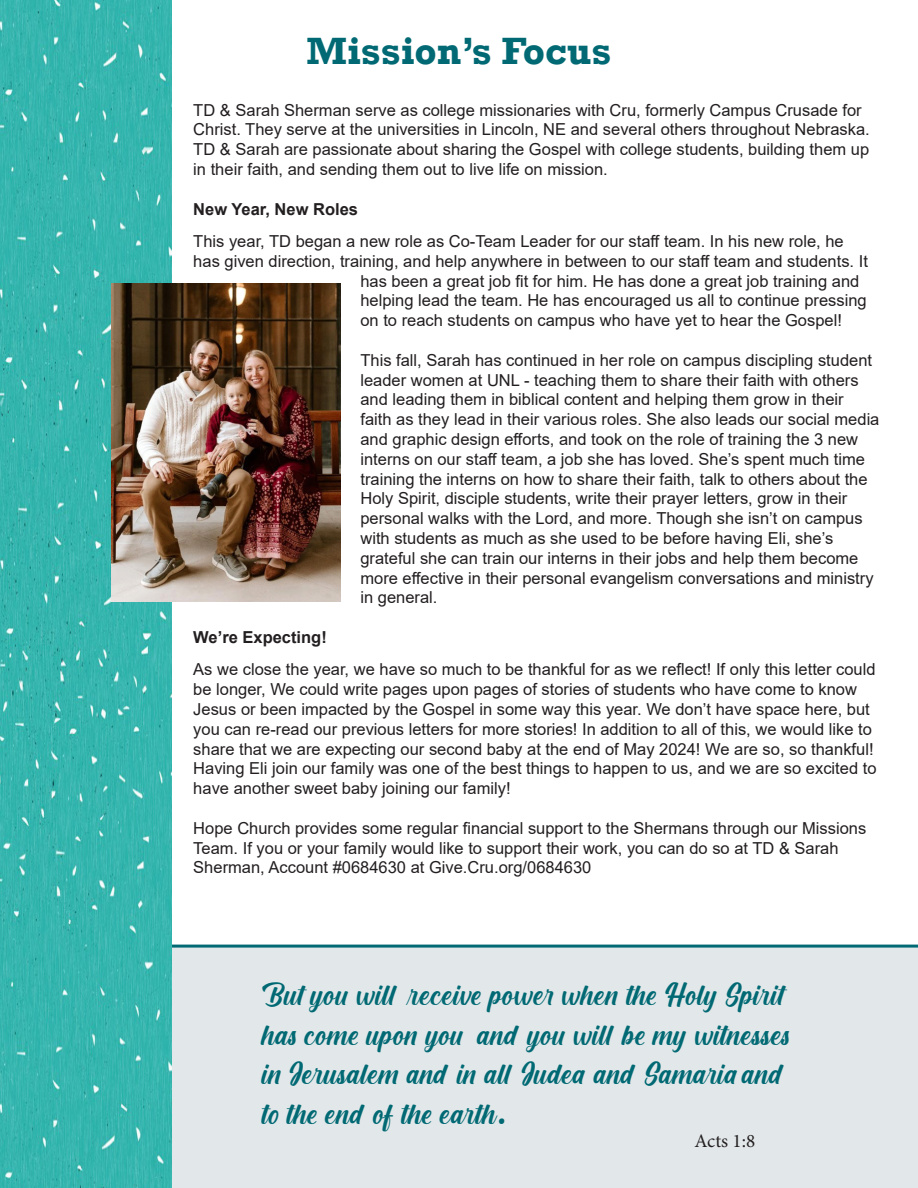
<style>
.page{position:relative;width:918px;height:1188px;background:#fff}
.page>*{position:absolute;margin:0;border:0;box-sizing:border-box;transform-origin:0 0}
.t1{font:39.6px "Cream Cake";letter-spacing:.05em;color:#006973}
.t2{font:39.6px "Cream Cake";color:#006973}
.t3{font:700 39px "Rockwell";color:#006973}
.t4{font:19.2px "Minion Pro";color:#231f20}
.t5{font:16.5px/19.8px "Arial";color:#231f20}
.t6{font:700 16.5px "Arial";color:#231f20}
.s1{font-family:"Candara"}
</style>
<div class="page">
<div style="left:125px;top:946px;width:793px;height:242px;background:#e2e7e9"></div>
<hr style="left:164px;top:945px;width:754px;height:3px;background:#006973">
<img style="left:0;top:0;width:172px;height:1188px">
<img style="left:111px;top:284px;width:229px;height:317px">
<p class="t3" style="left:307px;top:27px;width:306px">Mission’s Focus</p>
<p class="t5" style="left:193px;top:100px;width:678px">TD &amp; Sarah Sherman serve as college missionaries with Cru, formerly Campus Crusade for Christ. They serve at the universities in Lincoln, NE and several others throughout Nebraska.<br>TD &amp; Sarah are passionate about sharing the Gospel with college students, building them up in their faith, and sending them out to live life on mission.</p>
<p class="t6" style="left:193px;top:197px;width:166px">New Year, New Roles</p>
<p class="t5" style="left:193px;top:231px;width:652px">This year, TD began a new role as Co-Team Leader for our staff team. In his new role, he</p>
<p class="t5" style="left:193px;top:251px;width:676px">has given direction, training, and help anywhere in between to our staff team and students. It</p>
<p class="t5" style="left:360px;top:271px;width:500px">has been a great job fit for him. He has done a great job training and</p>
<p class="t5" style="left:360px;top:291px;width:508px">helping lead the team. He has encouraged us all to continue pressing</p>
<p class="t5" style="left:360px;top:310px;width:483px">on to reach students on campus who have yet to hear the Gospel!</p>
<p class="t5" style="left:360px;top:350px;width:521px">This fall, Sarah has continued in her role on campus discipling student leader women at UNL - teaching them to share their faith with others and leading them in biblical content and helping them grow in their<br>faith as they lead in their various roles. She also leads our social media and graphic design efforts, and took on the role of training the 3 new interns on our staff team, a job she has loved. She’s spent much time training the interns on how to share their faith, talk to others about the Holy Spirit, disciple students, write their prayer letters, grow in their personal walks with the Lord, and more. Though she isn’t on campus with students as much as she used to be before having Eli, she’s grateful she can train our interns in their jobs and help them become more effective in their personal evangelism conversations and ministry in general.</p>
<p class="t6" style="left:193px;top:626px;width:135px">We’re Expecting!</p>
<p class="t5" style="left:193px;top:660px;width:685px">As we close the year, we have so much to be thankful for as we reflect! If only this letter could be longer, We could write pages upon pages of stories of students who have come to know Jesus or been impacted by the Gospel in some way this year. We don’t have space here, but you can re-read our previous letters for more stories! In addition to all of this, we would like to share that we are expecting our second baby at the end of May 2024! We are so, so thankful!<br>Having Eli join our family was one of the best things to happen to us, and we are so excited to have another sweet baby joining our family!</p>
<p class="t5" style="left:193px;top:818px;width:675px">Hope Church provides some regular financial support to the Shermans through our Missions<br>Team. If you or your family would like to support their work, you can do so at TD &amp; Sarah<br>Sherman, Account #0684630 at Give.Cru.org/0684630</p>
<p class="t2" style="left:262px;top:976px;width:521px">But you will receive power when the Holy Spirit</p>
<p class="t1" style="left:262px;top:1016px;width:528px">has come upon you, and you will be my witnesses</p>
<p class="t1" style="left:262px;top:1055px;width:523px">in Jerusalem and in all Judea and Samaria,and</p>
<p class="t1" style="left:262px;top:1095px;width:246px">to the end of the earth<span class="s1">.</span></p>
<p class="t4" style="left:694px;top:1128px;width:62px">Acts 1:8</p>
</div>
